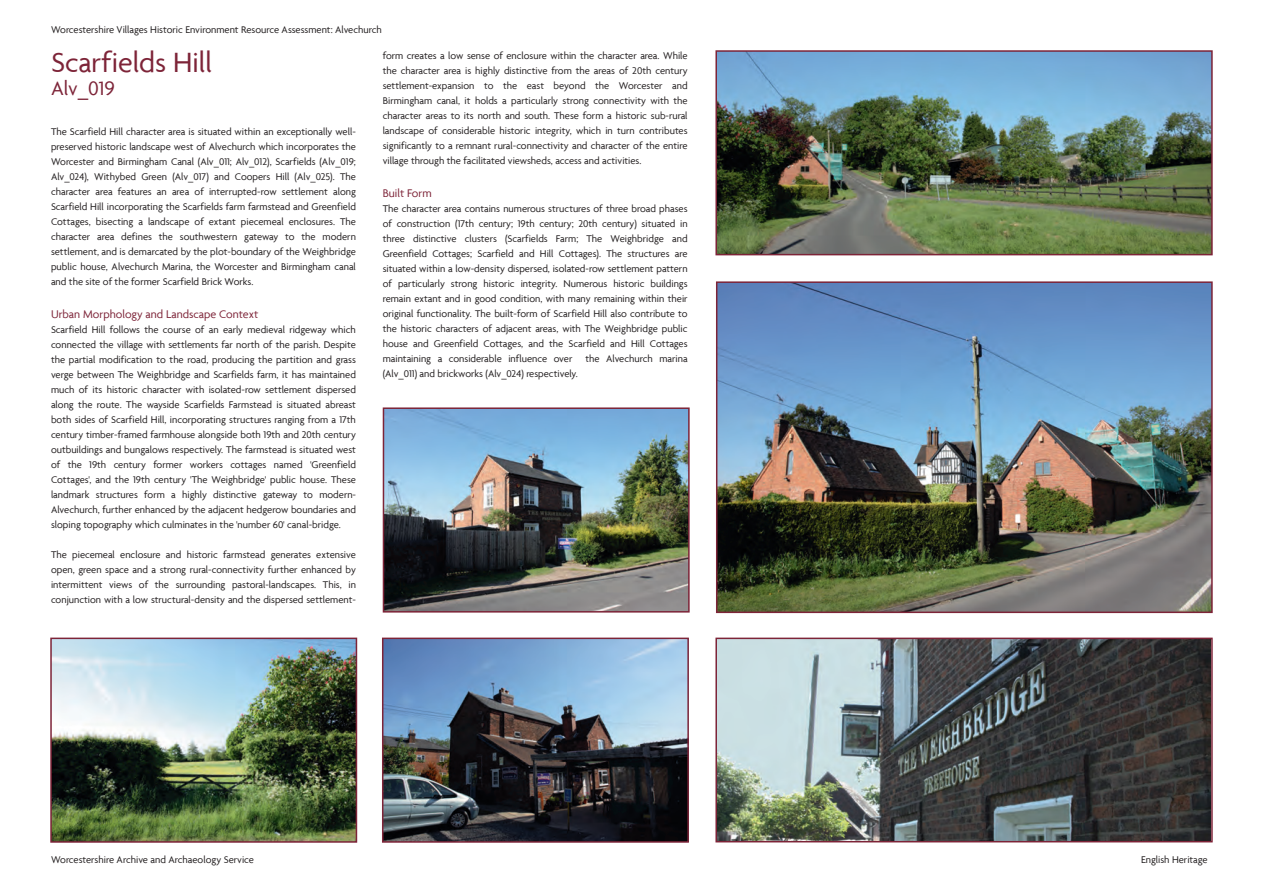
<style>
.page{position:relative;width:1263px;height:893px;background:#fff}
.page>*{position:absolute;margin:0;border:0;box-sizing:border-box;transform-origin:0 0}
.t1{font:30px "Agenda";color:#7d2438}
.t2{font:21px "Agenda";color:#7d2438}
.t3{font:12px "Agenda";color:#7d2438}
.t4{font:10.5px/15px "Agenda";color:#231f20;text-align:justify}
</style>
<div class="page">
<img style="left:719px;top:284px;width:491px;height:326px">
<div style="left:716px;top:281px;width:497px;height:332px;border:2px solid #7d2438"></div>
<img style="left:718px;top:53px;width:492px;height:199px">
<div style="left:715px;top:50px;width:498px;height:205px;border:2px solid #7d2438"></div>
<img style="left:53px;top:641px;width:301px;height:199px">
<div style="left:50px;top:638px;width:307px;height:205px;border:2px solid #7d2438"></div>
<img style="left:385px;top:641px;width:301px;height:199px">
<div style="left:382px;top:638px;width:307px;height:205px;border:2px solid #7d2438"></div>
<img style="left:386px;top:410px;width:301px;height:200px">
<div style="left:383px;top:407px;width:307px;height:206px;border:2px solid #7d2438"></div>
<img style="left:718px;top:641px;width:492px;height:198px">
<div style="left:715px;top:638px;width:498px;height:204px;border:2px solid #7d2438"></div>
<p class="t4" style="left:51px;top:22px;width:332px">Worcestershire Villages Historic Environment Resource Assessment: Alvechurch</p>
<p class="t1" style="left:51px;top:45px;width:163px">Scarfields Hill</p>
<p class="t2" style="left:51px;top:76px;width:65px">Alv_019</p>
<p class="t4" style="left:51px;top:124px;width:306px">The Scarfield Hill character area is situated within an exceptionally well&shy;preserved historic landscape west of Alvechurch which incorporates the Worcester and Birmingham Canal (Alv_011; Alv_012), Scarfields (Alv_019; Alv_024), Withybed Green (Alv_017) and Coopers Hill (Alv_025). The character area features an area of interrupted-row settlement along Scarfield Hill incorporating the Scarfields farm farmstead and Greenfield Cottages, bisecting a landscape of extant piecemeal enclosures. The character area defines the southwestern gateway to the modern settlement, and is demarcated by the plot-boundary of the Weighbridge public house, Alvechurch Marina, the Worcester and Birmingham canal and the site of the former Scarfield Brick Works.</p>
<p class="t3" style="left:51px;top:307px;width:209px">Urban Morphology and Landscape Context</p>
<p class="t4" style="left:51px;top:322px;width:307px">Scarfield Hill follows the course of an early medieval ridgeway which connected the village with settlements far north of the parish. Despite the partial modification to the road, producing the partition and grass verge between The Weighbridge and Scarfields farm, it has maintained much of its historic character with isolated-row settlement dispersed along the route. The wayside Scarfields Farmstead is situated abreast both sides of Scarfield Hill, incorporating structures ranging from a 17th century timber-framed farmhouse alongside both 19th and 20th century outbuildings and bungalows respectively. The farmstead is situated west of the 19th century former workers cottages named 'Greenfield Cottages', and the 19th century 'The Weighbridge' public house. These landmark structures form a highly distinctive gateway to modern-Alvechurch, further enhanced by the adjacent hedgerow boundaries and sloping topography which culminates in the 'number 60' canal-bridge.</p>
<p class="t4" style="left:51px;top:547px;width:306px">The piecemeal enclosure and historic farmstead generates extensive open, green space and a strong rural-connectivity further enhanced by intermittent views of the surrounding pastoral-landscapes. This, in conjunction with a low structural-density and the dispersed settlement-</p>
<p class="t4" style="left:383px;top:47px;width:306px">form creates a low sense of enclosure within the character area. While the character area is highly distinctive from the areas of 20th century settlement-expansion to the east beyond the Worcester and Birmingham canal, it holds a particularly strong connectivity with the character areas to its north and south. These form a historic sub-rural landscape of considerable historic integrity, which in turn contributes significantly to a remnant rural-connectivity and character of the entire village through the facilitated viewsheds, access and activities.</p>
<p class="t3" style="left:383px;top:185px;width:50px">Built Form</p>
<p class="t4" style="left:383px;top:200px;width:306px">The character area contains numerous structures of three broad phases of construction (17th century; 19th century; 20th century) situated in three distinctive clusters (Scarfields Farm; The Weighbridge and Greenfield Cottages; Scarfield and Hill Cottages). The structures are situated within a low-density dispersed, isolated-row settlement pattern of particularly strong historic integrity. Numerous historic buildings remain extant and in good condition, with many remaining within their original functionality. The built-form of Scarfield Hill also contribute to the historic characters of adjacent areas, with The Weighbridge public house and Greenfield Cottages, and the Scarfield and Hill Cottages maintaining a considerable influence over the Alvechurch marina (Alv_011) and brickworks (Alv_024) respectively.</p>
<p class="t4" style="left:51px;top:851px;width:204px">Worcestershire Archive and Archaeology Service</p>
<p class="t4" style="left:1141px;top:851px;width:68px">English Heritage</p>
</div>
